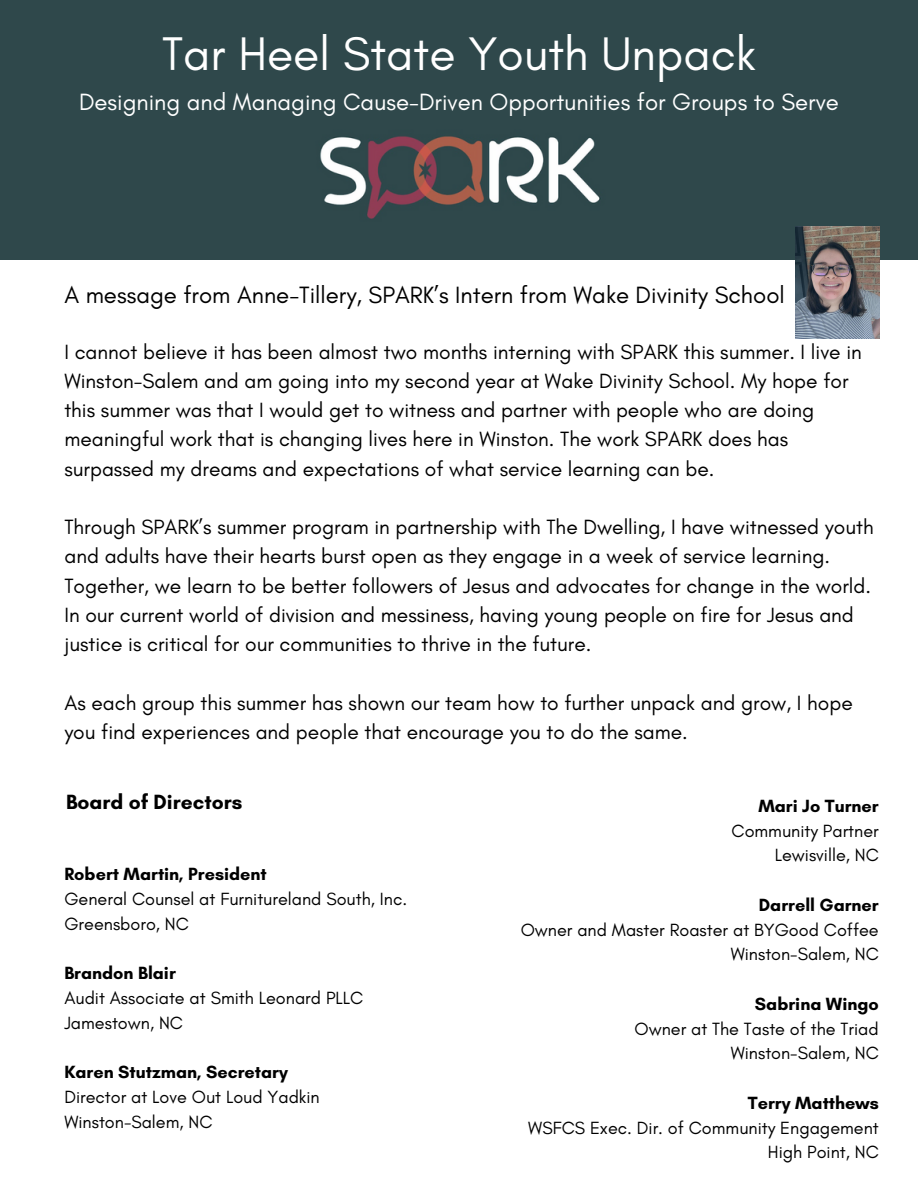
<style>
.page{position:relative;width:918px;height:1188px;background:#fff}
.page>*{position:absolute;margin:0;border:0;box-sizing:border-box;transform-origin:0 0}
.t1{font:48px "Glacial Indifference";color:#fff}
.t2{font:24px "Glacial Indifference";color:#fff}
.t3{font:24px "Glacial Indifference";color:#000}
.t4{font:21px/29.2px "Glacial Indifference";color:#000}
.t5{font:700 21px "Glacial Indifference";color:#000}
.t6{font:18px "Glacial Indifference";color:#000}
.t7{font:700 18px "Glacial Indifference";color:#000}
</style>
<div class="page">
<div style="left:0;top:0;width:918px;height:259px;background:#2f484b"></div>
<img style="left:320px;top:136px;width:281px;height:83px">
<img style="left:796px;top:226px;width:83px;height:113px">
<h3 class="t1" style="left:162px;top:24px;width:595px">Tar Heel State Youth Unpack</h3>
<h3 class="t2" style="left:79px;top:87px;width:761px">Designing and Managing Cause-Driven Opportunities for Groups to Serve</h3>
<p class="t3" style="left:64px;top:281px;width:722px">A message from Anne-Tillery, SPARK’s Intern from Wake Divinity School</p>
<h1 class="t4" style="left:64px;top:337px;width:799px">I cannot believe it has been almost two months interning with SPARK this summer. I live in Winston-Salem and am going into my second year at Wake Divinity School. My hope for this summer was that I would get to witness and partner with people who are doing meaningful work that is changing lives here in Winston. The work SPARK does has surpassed my dreams and expectations of what service learning can be.</h1>
<h3 class="t4" style="left:64px;top:512px;width:811px">Through SPARK’s summer program in partnership with The Dwelling, I have witnessed youth and adults have their hearts burst open as they engage in a week of service learning.<br>Together, we learn to be better followers of Jesus and advocates for change in the world.<br>In our current world of division and messiness, having young people on fire for Jesus and justice is critical for our communities to thrive in the future.</h3>
<h3 class="t4" style="left:64px;top:688px;width:790px">As each group this summer has shown our team how to further unpack and grow, I hope you find experiences and people that encourage you to do the same.</h3>
<p class="t5" style="left:66px;top:789px;width:178px">Board of Directors</p>
<p class="t7" style="left:64px;top:863px;width:204px">Robert Martin, President</p>
<p class="t6" style="left:64px;top:888px;width:344px">General Counsel at Furnitureland South, Inc.</p>
<p class="t6" style="left:64px;top:913px;width:126px">Greensboro, NC</p>
<p class="t7" style="left:64px;top:962px;width:113px">Brandon Blair</p>
<p class="t6" style="left:64px;top:987px;width:300px">Audit Associate at Smith Leonard PLLC</p>
<p class="t6" style="left:64px;top:1012px;width:120px">Jamestown, NC</p>
<p class="t7" style="left:64px;top:1061px;width:225px">Karen Stutzman, Secretary</p>
<p class="t6" style="left:64px;top:1086px;width:257px">Director at Love Out Loud Yadkin</p>
<p class="t6" style="left:64px;top:1111px;width:150px">Winston-Salem, NC</p>
<p class="t7" style="left:758px;top:795px;width:122px">Mari Jo Turner</p>
<p class="t6" style="left:732px;top:819px;width:149px">Community Partner</p>
<h2 class="t6" style="left:775px;top:844px;width:106px">Lewisville, NC</h2>
<p class="t7" style="left:759px;top:894px;width:121px">Darrell Garner</p>
<p class="t6" style="left:521px;top:918px;width:360px">Owner and Master Roaster at BYGood Coffee</p>
<p class="t6" style="left:731px;top:943px;width:150px">Winston-Salem, NC</p>
<p class="t7" style="left:755px;top:993px;width:125px">Sabrina Wingo</p>
<p class="t6" style="left:635px;top:1017px;width:246px">Owner at The Taste of the Triad</p>
<p class="t6" style="left:731px;top:1042px;width:150px">Winston-Salem, NC</p>
<p class="t7" style="left:748px;top:1092px;width:132px">Terry Matthews</p>
<p class="t6" style="left:528px;top:1116px;width:352px">WSFCS Exec. Dir. of Community Engagement</p>
<p class="t6" style="left:768px;top:1141px;width:112px">High Point, NC</p>
</div>
